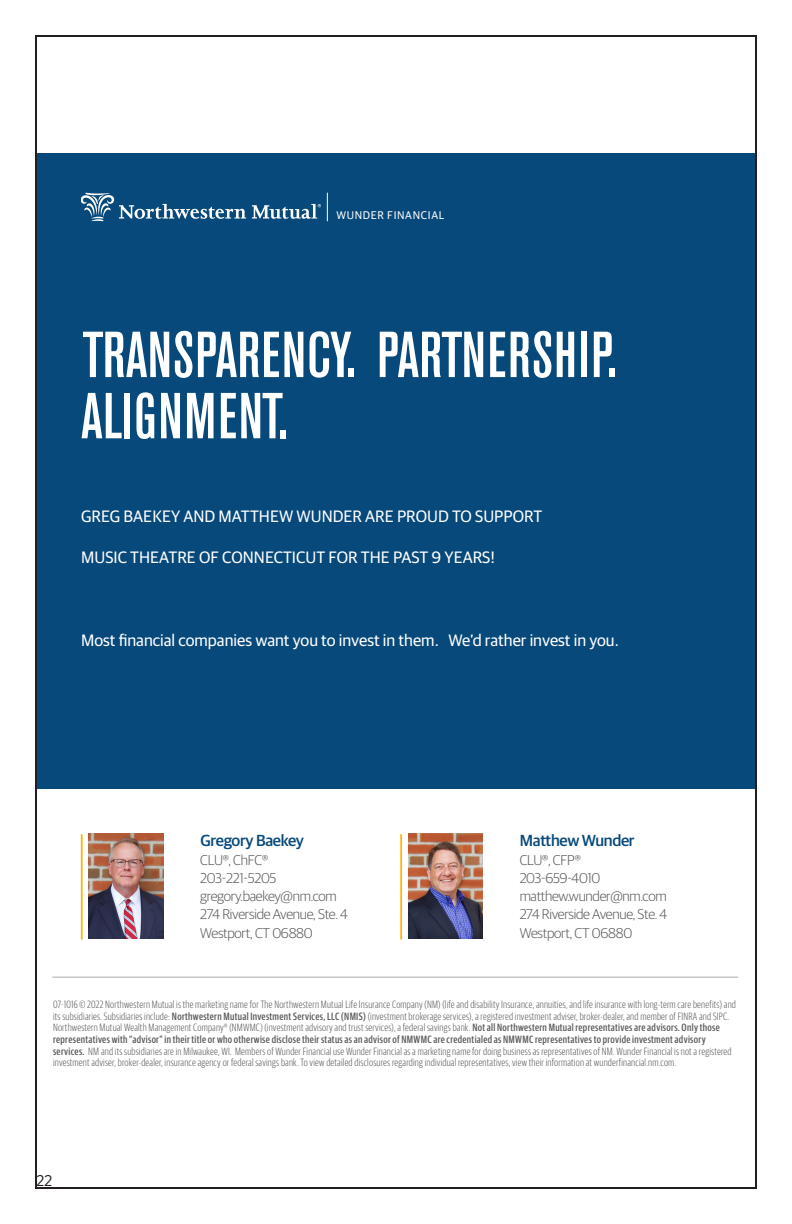
<style>
.page{position:relative;width:792px;height:1224px;background:#fff}
.page>*{position:absolute;margin:0;border:0;box-sizing:border-box;transform-origin:0 0}
.t1{font:500 condensed 64.4px/61.2px "Akzidenz Grotesk BQ";letter-spacing:.015em;color:#fff}
.t2{font:16.6px "Guardian Sans";color:#fff}
.t3{font:500 16px "Guardian Sans";letter-spacing:-.02em;color:#07497a}
.t4{font:16px "Brandon Grotesque";color:#231f20}
.t5{font:300 14.2px/18.2px "Guardian Sans";letter-spacing:-.02em;color:#57585a}
.t6{font:11.2px "Guardian Sans";letter-spacing:.06em;color:#fff}
.t7{font:300 10.6px/11.6px "Guardian Sans X Cond";letter-spacing:.02em;color:#57585a}
.s1{font-weight:500}
</style>
<div class="page">
<div style="left:36px;top:153px;width:720px;height:635px;background:#07497a"></div>
<hr style="left:52px;top:977px;width:686px;height:1px;background:#a8a9ad">
<svg style="left:327px;top:193px;width:1px;height:28px"></svg>
<svg style="left:81px;top:193px;width:165px;height:28px"></svg>
<svg style="left:252px;top:204px;width:69px;height:15px"></svg>
<img style="left:89px;top:834px;width:74px;height:104px">
<img style="left:408px;top:834px;width:75px;height:104px">
<hr style="left:81px;top:834px;width:2px;height:106px;background:#fcb61c">
<hr style="left:400px;top:834px;width:2px;height:106px;background:#fcb61c">
<p class="t6" style="left:336px;top:207px;width:109px">WUNDER FINANCIAL</p>
<p class="t1" style="left:81px;top:324px;width:537px">TRANSPARENCY. PARTNERSHIP.<br>ALIGNMENT.</p>
<p class="t2" style="left:81px;top:504px;width:463px">GREG BAEKEY AND MATTHEW WUNDER ARE PROUD TO SUPPORT</p>
<p class="t2" style="left:81px;top:546px;width:415px">MUSIC THEATRE OF CONNECTICUT FOR THE PAST 9 YEARS!</p>
<p class="t2" style="left:81px;top:629px;width:539px">Most financial companies want you to invest in them. We’d rather invest in you.</p>
<p class="t3" style="left:200px;top:829px;width:105px">Gregory Baekey</p>
<p class="t5" style="left:200px;top:850px;width:149px">CLU®, ChFC®<br>203-221-5205 gregory.baekey@nm.com<br>274 Riverside Avenue, Ste. 4<br>Westport, CT 06880</p>
<p class="t3" style="left:520px;top:829px;width:116px">Matthew Wunder</p>
<p class="t5" style="left:520px;top:850px;width:149px">CLU®, CFP®<br>203-659-4010 matthew.wunder@nm.com<br>274 Riverside Avenue, Ste. 4<br>Westport, CT 06880</p>
<p class="t7" style="left:53px;top:998px;width:684px">07-1016 © 2022 Northwestern Mutual is the marketing name for The Northwestern Mutual Life Insurance Company (NM) (life and disability Insurance, annuities, and life insurance with long-term care benefits) and its subsidiaries. Subsidiaries include: <span class="s1">Northwestern Mutual Investment Services, LLC (NMIS)</span> (investment brokerage services), a registered investment adviser, broker-dealer, and member of FINRA and SIPC.<br>Northwestern Mutual Wealth Management Company® (NMWMC) (investment advisory and trust services), a federal savings bank. <span class="s1">Not all Northwestern Mutual representatives are advisors. Only those representatives with “advisor” in their title or who otherwise disclose their status as an advisor of NMWMC are credentialed as NMWMC representatives to provide investment advisory services.</span> NM and its subsidiaries are in Milwaukee, WI. Members of Wunder Financial use Wunder Financial as a marketing name for doing business as representatives of NM. Wunder Financial is not a registered investment adviser, broker-dealer, insurance agency or federal savings bank. To view detailed disclosures regarding individual representatives, view their information at wunderfinancial.nm.com.</p>
<h3 class="t4" style="left:36px;top:1169px;width:18px">22</h3>
</div>
